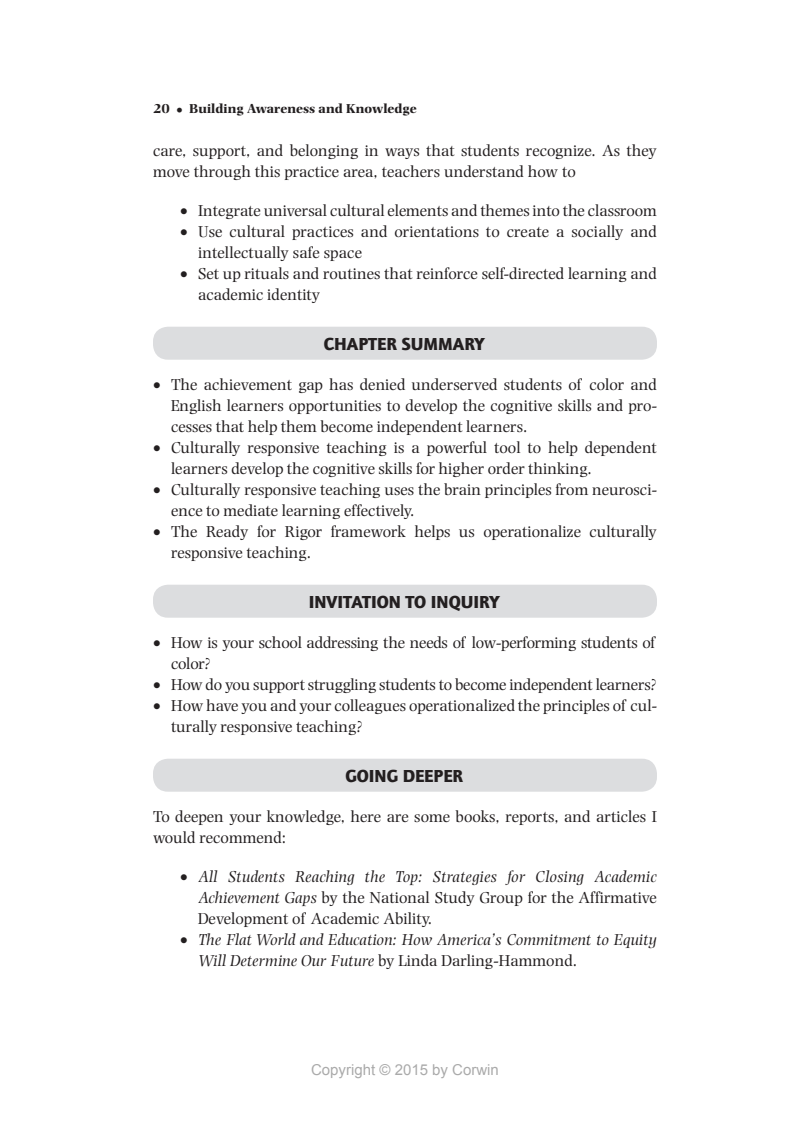
<style>
.page{position:relative;width:810px;height:1134px;background:#fff}
.page>*{position:absolute;margin:0;border:0;box-sizing:border-box;transform-origin:0 0}
.t1{font:900 18px "Quay Sans EF";color:#231f20}
.TEXT_IND{font:16.5px/21px "Photina MT Std";color:#231f20}
.t2{font:italic 16.5px/21px "Photina MT Std";color:#231f20;text-align:justify}
.TEXT{font:16.5px/21px "Photina MT Std";color:#231f20}
.t3{font:15px "Arial";color:#aaa}
.t4{font:700 13.5px "Photina MT Std";color:#231f20}
.s1{font-style:normal}
</style>
<div class="page">
<div style="left:153px;top:327px;width:504px;height:33px;background:#dcdddf;border-radius:15px"></div>
<div style="left:153px;top:585px;width:504px;height:33px;background:#dcdddf;border-radius:15px"></div>
<div style="left:153px;top:759px;width:504px;height:33px;background:#dcdddf;border-radius:15px"></div>
<p class="t4" style="left:153px;top:101px;width:265px">20 • Building Awareness and Knowledge</p>
<p class="TEXT_IND" style="left:153px;top:140px;width:505px">care, support, and belonging in ways that students recognize. As they move through this practice area, teachers understand how to</p>
<p class="TEXT_IND" style="left:180px;top:200px;width:478px">• Integrate universal cultural elements and themes into the classroom</p>
<p class="TEXT_IND" style="left:198px;top:221px;width:461px;text-indent:-18px">• Use cultural practices and orientations to create a socially and intellectually safe space</p>
<p class="TEXT_IND" style="left:198px;top:263px;width:460px;text-indent:-18px">• Set up rituals and routines that reinforce self-directed learning and academic identity</p>
<p class="t1" style="left:324px;top:334px;width:163px">CHAPTER SUMMARY</p>
<p class="TEXT_IND" style="left:171px;top:374px;width:488px;text-align:justify;text-indent:-18px">• The achievement gap has denied underserved students of color and English learners opportunities to develop the cognitive skills and pro&shy;cesses that help them become independent learners.</p>
<p class="TEXT_IND" style="left:171px;top:437px;width:487px;text-indent:-18px">• Culturally responsive teaching is a powerful tool to help dependent learners develop the cognitive skills for higher order thinking.</p>
<p class="TEXT_IND" style="left:171px;top:479px;width:488px;text-indent:-18px">• Culturally responsive teaching uses the brain principles from neurosci&shy;ence to mediate learning effectively.</p>
<p class="TEXT_IND" style="left:171px;top:521px;width:487px;text-indent:-18px">• The Ready for Rigor framework helps us operationalize culturally responsive teaching.</p>
<p class="t1" style="left:309px;top:592px;width:192px">INVITATION TO INQUIRY</p>
<p class="TEXT_IND" style="left:171px;top:632px;width:485px;text-indent:-18px">• How is your school addressing the needs of low-performing students of color?</p>
<p class="TEXT_IND" style="left:153px;top:674px;width:506px">• How do you support struggling students to become independent learners?</p>
<p class="TEXT_IND" style="left:171px;top:695px;width:488px;text-indent:-18px">• How have you and your colleagues operationalized the principles of cul&shy;turally responsive teaching?</p>
<p class="t1" style="left:345px;top:766px;width:119px">GOING DEEPER</p>
<p class="TEXT" style="left:153px;top:806px;width:506px">To deepen your knowledge, here are some books, reports, and articles I would recommend:</p>
<p class="t2" style="left:198px;top:866px;width:461px;text-indent:-18px">• All Students Reaching the Top: Strategies for Closing Academic Achievement Gaps <span class="s1">by the National Study Group for the Affirmative Development of Academic Ability.</span></p>
<p class="t2" style="left:198px;top:929px;width:460px;text-indent:-18px">• The Flat World and Education: How America’s Commitment to Equity<br>Will Determine Our Future <span class="s1">by Linda Darling-Hammond.</span></p>
<p class="t3" style="left:311px;top:1060px;width:189px">Copyright © 2015 by Corwin</p>
</div>
